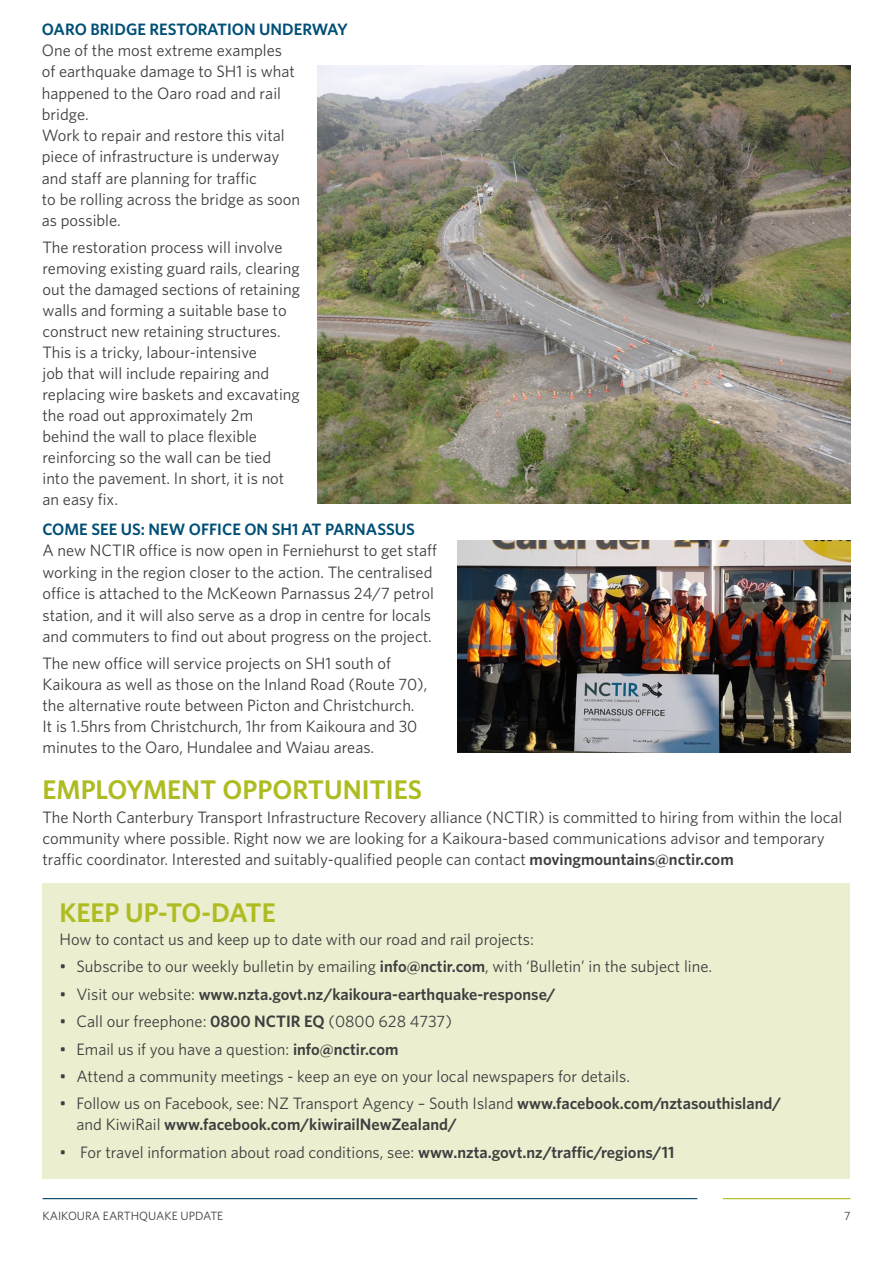
<style>
.page{position:relative;width:893px;height:1263px;background:#fff}
.page>*{position:absolute;margin:0;border:0;box-sizing:border-box;transform-origin:0 0}
.t1{font:600 27px "Whitney";color:#aebc21}
.body{font:16.5px/21px "Whitney";color:#3e3e3f}
.t2{font:600 16.5px/21px "Whitney";color:#3e3e3f}
.t3{font:12px "Whitney";color:#3e3e3f}
.s1{font-weight:600;color:#004f76}
.s2{font-weight:600}
.s3{font-weight:400}
</style>
<div class="page">
<hr style="left:43px;top:1198px;width:654px;height:1px;background:#00446a">
<hr style="left:723px;top:1198px;width:127px;height:1px;background:#aebc21">
<div style="left:43px;top:883px;width:807px;height:296px;background:#ebeecf"></div>
<img style="left:317px;top:66px;width:533px;height:438px">
<img style="left:457px;top:540px;width:393px;height:213px">
<p class="body" style="left:42px;top:18px;width:308px"><span class="s1">OARO BRIDGE RESTORATION UNDERWAY<br></span>One of the most extreme examples<br>of earthquake damage to SH1 is what happened to the Oaro road and rail<br>bridge.<br>Work to repair and restore this vital<br>piece of infrastructure is underway<br>and staff are planning for traffic<br>to be rolling across the bridge as soon<br>as possible.</p>
<p class="body" style="left:43px;top:237px;width:259px">The restoration process will involve removing existing guard rails, clearing out the damaged sections of retaining walls and forming a suitable base to construct new retaining structures.<br>This is a tricky, labour-intensive<br>job that will include repairing and replacing wire baskets and excavating the road out approximately 2m behind the wall to place flexible reinforcing so the wall can be tied into the pavement. In short, it is not an easy fix.</p>
<p class="body" style="left:43px;top:518px;width:396px;line-height:21.5px"><span class="s1">COME SEE US: NEW OFFICE ON SH1 AT PARNASSUS<br></span>A new NCTIR office is now open in Ferniehurst to get staff working in the region closer to the action. The centralised office is attached to the McKeown Parnassus 24/7 petrol station, and it will also serve as a drop in centre for locals and commuters to find out about progress on the project.</p>
<p class="body" style="left:43px;top:653px;width:386px">The new office will service projects on SH1 south of Kaikoura as well as those on the Inland Road (Route 70), the alternative route between Picton and Christchurch.<br>It is 1.5hrs from Christchurch, 1hr from Kaikoura and 30 minutes to the Oaro, Hundalee and Waiau areas.</p>
<p class="t1" style="left:43px;top:772px;width:381px">EMPLOYMENT OPPORTUNITIES</p>
<p class="body" style="left:43px;top:806px;width:801px">The North Canterbury Transport Infrastructure Recovery alliance (NCTIR) is committed to hiring from within the local community where possible. Right now we are looking for a Kaikoura-based communications advisor and temporary traffic coordinator. Interested and suitably-qualified people can contact <span class="s2">movingmountains@nctir.com</span></p>
<p class="t1" style="left:60px;top:895px;width:218px">KEEP UP-TO-DATE</p>
<p class="body" style="left:60px;top:928px;width:476px">How to contact us and keep up to date with our road and rail projects:</p>
<p class="body" style="left:60px;top:956px;width:654px">• Subscribe to our weekly bulletin by emailing <span class="s2">info@nctir.com</span>, with ‘Bulletin’ in the subject line.</p>
<p class="t2" style="left:60px;top:983px;width:498px"><span class="s3">• Visit our website:</span> www.nzta.govt.nz/kaikoura-earthquake-response/</p>
<p class="body" style="left:60px;top:1010px;width:394px">• Call our freephone: <span class="s2">0800 NCTIR EQ</span> (0800 628 4737)</p>
<p class="body" style="left:60px;top:1038px;width:340px">• Email us if you have a question: <span class="s2">info@nctir.com</span></p>
<p class="body" style="left:60px;top:1065px;width:572px">• Attend a community meetings - keep an eye on your local newspapers for details.</p>
<p class="t2" style="left:77px;top:1093px;width:706px;text-indent:-17px"><span class="s3">• Follow us on Facebook, see: NZ Transport Agency – South Island</span> www.facebook.com/nztasouthisland/ <span class="s3">and KiwiRail</span> www.facebook.com/kiwirailNewZealand/</p>
<p class="body" style="left:60px;top:1141px;width:616px">• For travel information about road conditions, see: <span class="s2">www.nzta.govt.nz/traffic/regions/11</span></p>
<p class="t3" style="left:43px;top:1208px;width:182px">KAIKOURA EARTHQUAKE UPDATE</p>
<p class="t3" style="left:844px;top:1208px;width:8px">7</p>
</div>
